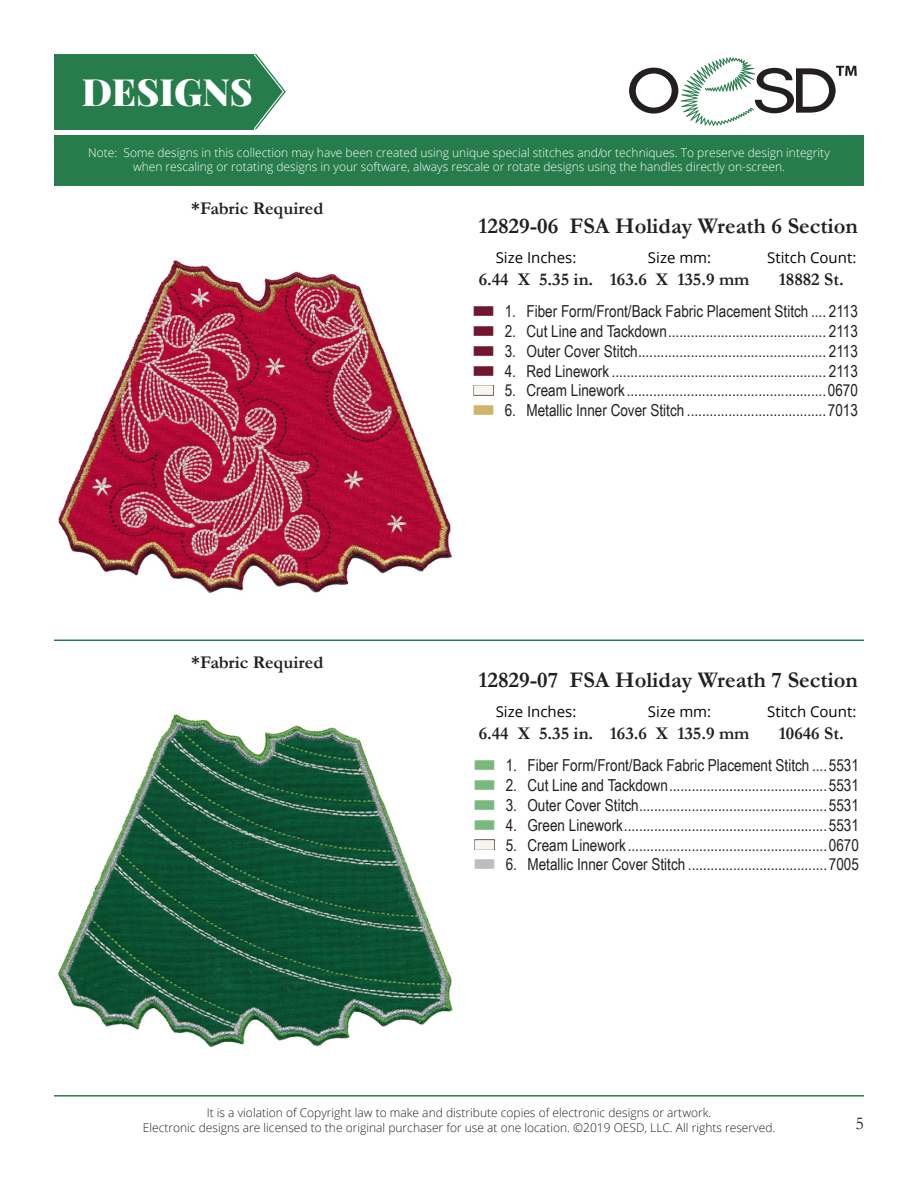
<style>
.page{position:relative;width:918px;height:1188px;background:#fff}
.page>*{position:absolute;margin:0;border:0;box-sizing:border-box;transform-origin:0 0}
.t1{font:900 37.5px "Playfair Display";color:#fff}
.t2{font:700 22.5px "Garamond";color:#231f20}
.t3{font:700 18px "Garamond";color:#231f20}
.t4{font:18px "Garamond";color:#231f20}
.t5{font:16.5px "Arial Narrow";color:#231f20}
.t6{font:15px "Open Sans";color:#040503}
.t7{font:300 12px/14.4px "Open Sans";color:#fff;text-align:center}
.t8{font:300 12px/14.4px "Open Sans";color:#231f20;text-align:center}
.s1{color:#72152e}
.s2{color:#f8f5ef}
.s3{color:#ceb56a}
.s4{color:#7ab97d}
.s5{color:#bebec1}
</style>
<div class="page">
<svg style="left:629px;top:57px;width:228px;height:69px"></svg>
<div style="left:54px;top:135px;width:810px;height:51px;background:#277c4c"></div>
<div style="left:54px;top:54px;width:199px;height:75px;background:#277c4c"></div>
<svg style="left:253px;top:54px;width:33px;height:75px"></svg>
<hr style="left:54px;top:640px;width:810px;height:1px;background:#277c4c">
<hr style="left:54px;top:1095px;width:810px;height:2px;background:#277c4c">
<div style="left:473px;top:385px;width:21px;height:11px;border:1px solid #231f20"></div>
<div style="left:474px;top:840px;width:21px;height:10px;border:1px solid #231f20"></div>
<img style="left:58px;top:714px;width:395px;height:334px">
<img style="left:58px;top:260px;width:394px;height:334px">
<h1 class="t1" style="left:82px;top:67px;width:172px">DESIGNS</h1>
<p class="t7" style="left:88px;top:145px;width:743px">Note: Some designs in this collection may have been created using unique special stitches and/or techniques. To preserve design integrity when rescaling or rotating designs in your software, always rescale or rotate designs using the handles directly on-screen.</p>
<p class="t3" style="left:191px;top:196px;width:134px">*Fabric Required</p>
<p class="t3" style="left:191px;top:650px;width:134px">*Fabric Required</p>
<p class="t2" style="left:479px;top:211px;width:381px">12829-06 FSA Holiday Wreath 6 Section</p>
<p class="t3" style="left:479px;top:267px;width:116px">6.44 X 5.35 in.</p>
<p class="t3" style="left:610px;top:267px;width:141px">163.6 X 135.9 mm</p>
<p class="t3" style="left:779px;top:267px;width:66px">18882 St.</p>
<p class="t6" style="left:496px;top:247px;width:82px">Size Inches:</p>
<p class="t6" style="left:648px;top:247px;width:65px">Size mm:</p>
<p class="t6" style="left:767px;top:247px;width:91px">Stitch Count:</p>
<p class="t5" style="left:472px;top:299px;width:387px"><span class="s1">■</span> 1. Fiber Form/Front/Back Fabric Placement Stitch .... 2113</p>
<p class="t5" style="left:472px;top:319px;width:387px"><span class="s1">■</span> 2. Cut Line and Tackdown.......................................... 2113</p>
<p class="t5" style="left:472px;top:339px;width:387px"><span class="s1">■</span> 3. Outer Cover Stitch.................................................. 2113</p>
<p class="t5" style="left:472px;top:359px;width:387px"><span class="s1">■</span> 4. Red Linework ......................................................... 2113</p>
<p class="t5" style="left:472px;top:378px;width:387px"><span class="s2">■</span> 5. Cream Linework.....................................................0670</p>
<p class="t5" style="left:472px;top:398px;width:387px"><span class="s3">■</span> 6. Metallic Inner Cover Stitch .....................................7013</p>
<p class="t2" style="left:479px;top:665px;width:381px">12829-07 FSA Holiday Wreath 7 Section</p>
<p class="t3" style="left:610px;top:721px;width:141px">163.6 X 135.9 mm</p>
<p class="t3" style="left:779px;top:721px;width:66px">10646 St.</p>
<p class="t5" style="left:473px;top:753px;width:387px"><span class="s4">■</span> 1. Fiber Form/Front/Back Fabric Placement Stitch ....5531</p>
<p class="t5" style="left:473px;top:773px;width:387px"><span class="s4">■</span> 2. Cut Line and Tackdown..........................................5531</p>
<p class="t5" style="left:473px;top:793px;width:387px"><span class="s4">■</span> 3. Outer Cover Stitch..................................................5531</p>
<p class="t5" style="left:473px;top:813px;width:387px"><span class="s4">■</span> 4. Green Linework......................................................5531</p>
<p class="t5" style="left:473px;top:833px;width:387px"><span class="s2">■</span> 5. Cream Linework.....................................................0670</p>
<p class="t5" style="left:473px;top:852px;width:387px"><span class="s5">■</span> 6. Metallic Inner Cover Stitch .....................................7005</p>
<p class="t6" style="left:496px;top:701px;width:82px">Size Inches:</p>
<p class="t6" style="left:648px;top:701px;width:65px">Size mm:</p>
<p class="t6" style="left:767px;top:701px;width:91px">Stitch Count:</p>
<p class="t3" style="left:479px;top:721px;width:116px">6.44 X 5.35 in.</p>
<p class="t8" style="left:143px;top:1105px;width:634px">It is a violation of Copyright law to make and distribute copies of electronic designs or artwork.<br>Electronic designs are licensed to the original purchaser for use at one location. ©2019 OESD, LLC. All rights reserved.</p>
<p class="t4" style="left:856px;top:1111px;width:10px">5</p>
</div>
